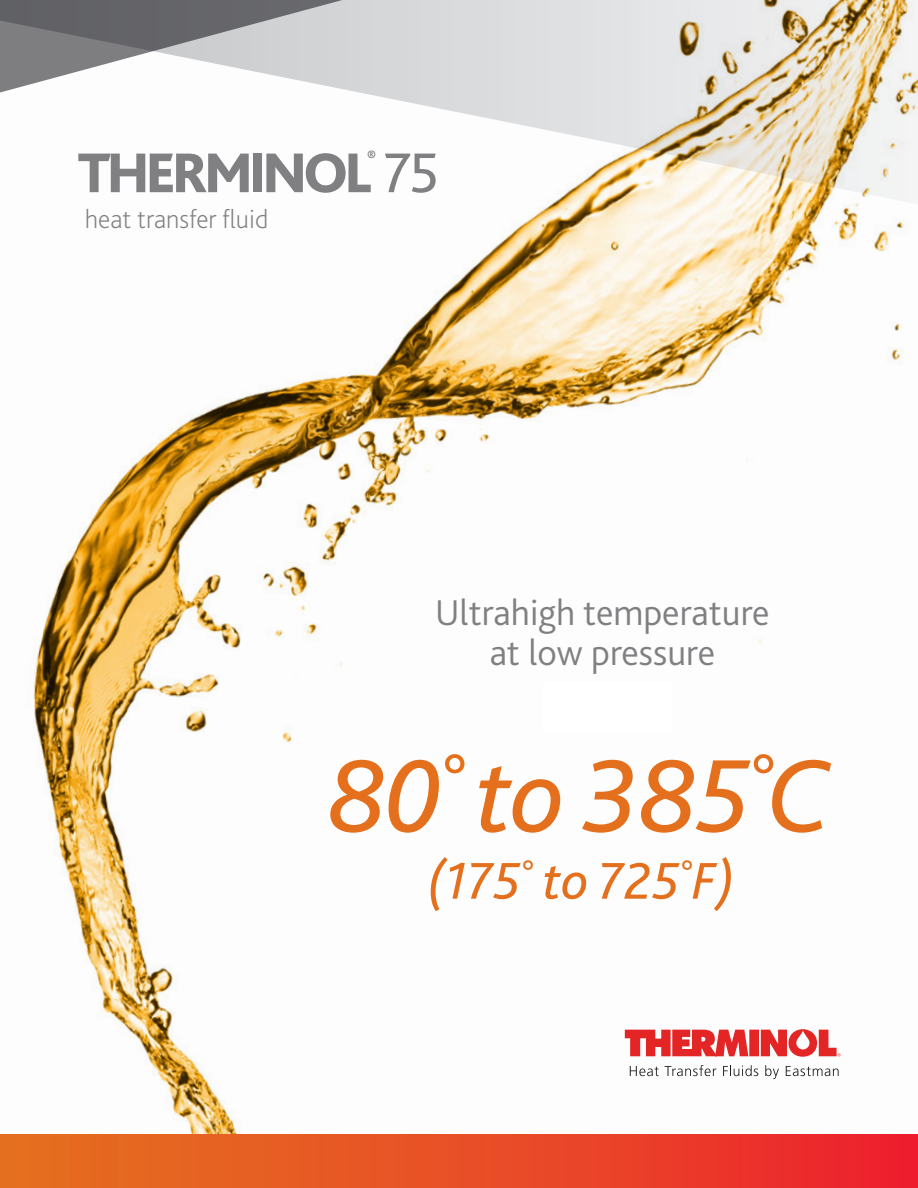
<style>
.page{position:relative;width:918px;height:1188px;background:#fff}
.page>*{position:absolute;margin:0;border:0;box-sizing:border-box;transform-origin:0 0}
.t1{font:italic 108px "Bliss Pro";letter-spacing:-.02em;color:#e4701e}
.t2{font:800 58.65px "Bliss Pro";letter-spacing:-.075em;color:#808083}
.t3{font:italic 54px "Bliss Pro";color:#e4701e}
.t4{font:300 37.5px/40.5px "Bliss Pro";color:#808083;text-align:center}
.t5{font:200 27px "Bliss Pro";color:#808083}
.t6{font:800 15.75px "Bliss Pro";color:#808083}
.s1{font-weight:400}
</style>
<div class="page">
<img style="left:33px;top:207px;width:872px;height:927px">
<svg style="left:630px;top:1066px;width:29px;height:10px"></svg>
<svg style="left:665px;top:1065px;width:51px;height:11px"></svg>
<svg style="left:723px;top:1065px;width:35px;height:11px"></svg>
<svg style="left:765px;top:1065px;width:14px;height:14px"></svg>
<svg style="left:786px;top:1066px;width:53px;height:10px"></svg>
<svg style="left:625px;top:1029px;width:216px;height:28px"></svg>
<svg style="left:0;top:0;width:918px;height:207px"></svg>
<div style="left:543px;top:683px;width:129px;height:48px;background:#fff"></div>
<div style="left:0;top:1134px;width:918px;height:54px;background:linear-gradient(to right,#e4751e,#ed232e)"></div>
<p class="t6" style="left:367px;top:146px;width:10px">®</p>
<p class="t2" style="left:78px;top:136px;width:363px">THERMINOL <span class="s1">75</span></p>
<p class="t5" style="left:85px;top:202px;width:185px">heat transfer fluid</p>
<p class="t4" style="left:435px;top:591px;width:336px">Ultrahigh temperature at low pressure</p>
<p class="t1" style="left:326px;top:729px;width:506px">80<sup>°</sup> to 385<sup>°</sup>C</p>
<p class="t3" style="left:427px;top:847px;width:309px">(175<sup>°</sup> to 725<sup>°</sup>F)</p>
</div>
